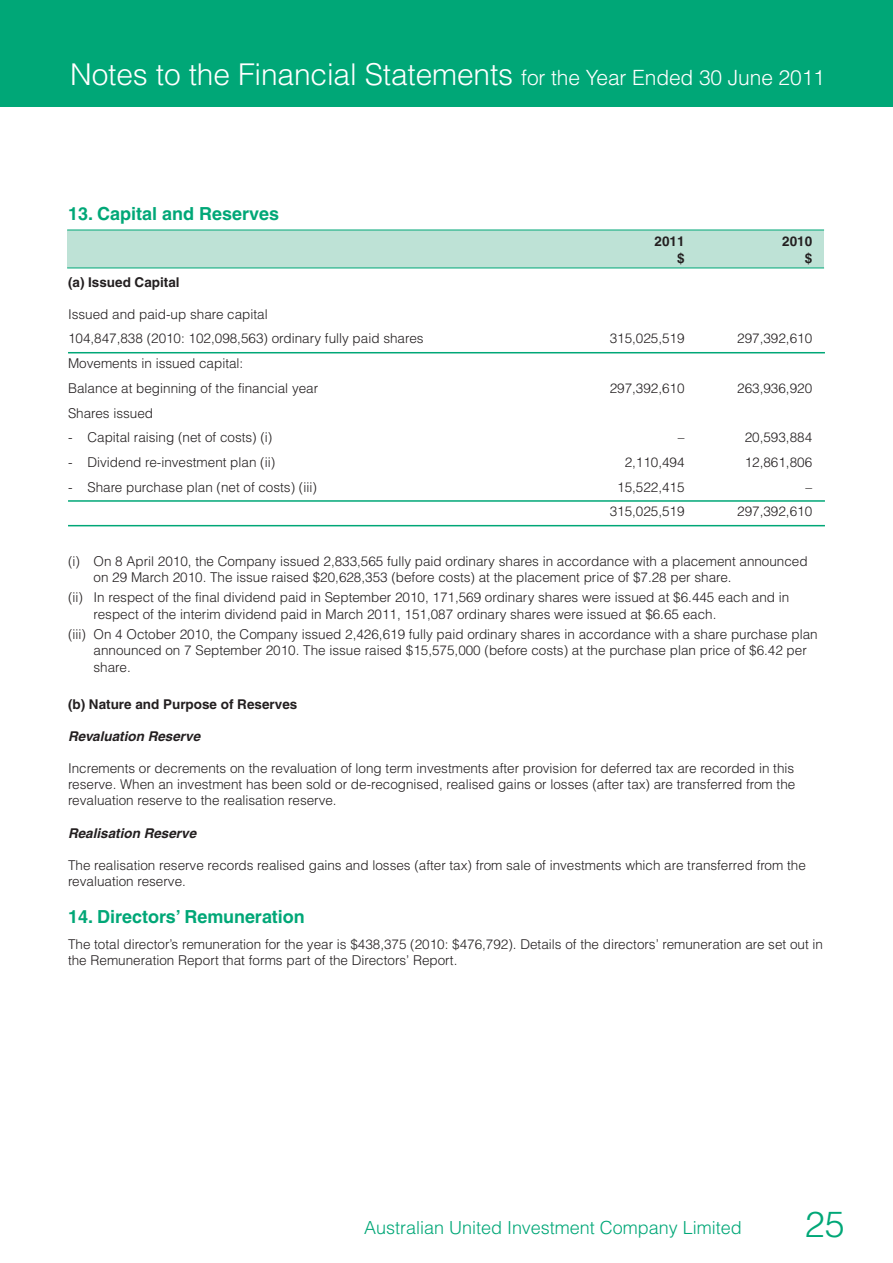
<style>
.page{position:relative;width:893px;height:1263px;background:#fff}
.page>*{position:absolute;margin:0;border:0;box-sizing:border-box;transform-origin:0 0}
.t1{font:300 36px "Helvetica";color:#00a777}
.t2{font:300 30px "Helvetica";letter-spacing:-.005em;color:#fff}
.t3{font:700 18px "Helvetica";color:#00a777}
.t4{font:300 18px "Helvetica";color:#00a777}
.t5{font:300 13.5px/16.2px "Helvetica";color:#231f20}
.t6{font:700 13.5px "Helvetica";color:#231f20}
.t7{font:italic 700 13.5px "Helvetica";color:#231f20}
.s1{font-size:21px}
</style>
<div class="page">
<div style="left:67px;top:230px;width:757px;height:38px;background:#bee2d6"></div>
<hr style="left:67px;top:268px;width:757px;height:1px;background:#00a777">
<hr style="left:67px;top:230px;width:757px;height:1px;background:#00a777">
<div style="left:0;top:0;width:893px;height:106px;background:#00a777"></div>
<hr style="left:68px;top:352px;width:757px;height:1px;background:#00a777">
<hr style="left:68px;top:500px;width:757px;height:2px;background:#00a777">
<hr style="left:68px;top:525px;width:757px;height:1px;background:#00a777">
<h2 class="t2" style="left:70px;top:64px;width:756px">Notes to the Financial Statements <span class="s1">for the Year Ended 30 June 2011</span></h2>
<h3 class="t3" style="left:68px;top:203px;width:213px">13. Capital and Reserves</h3>
<p class="t6" style="left:68px;top:275px;width:113px">(a) Issued Capital</p>
<p class="t5" style="left:68px;top:303px;width:357px;line-height:24.8px">Issued and paid-up share capital<br>104,847,838 (2010: 102,098,563) ordinary fully paid shares</p>
<p class="t5" style="left:68px;top:352px;width:252px;line-height:24.8px">Movements in issued capital:<br>Balance at beginning of the financial year</p>
<p class="t6" style="left:655px;top:234px;width:31px">2011</p>
<p class="t6" style="left:782px;top:234px;width:31px">2010</p>
<p class="t6" style="left:677px;top:250px;width:9px">$</p>
<p class="t6" style="left:805px;top:250px;width:9px">$</p>
<p class="t5" style="left:610px;top:332px;width:76px">315,025,519</p>
<p class="t5" style="left:737px;top:332px;width:76px">297,392,610</p>
<p class="t5" style="left:610px;top:381px;width:76px">297,392,610</p>
<p class="t5" style="left:737px;top:381px;width:76px">263,936,920</p>
<p class="t5" style="left:68px;top:406px;width:87px">Shares issued</p>
<p class="t5" style="left:68px;top:431px;width:206px">- Capital raising (net of costs) (i)</p>
<p class="t5" style="left:678px;top:431px;width:8px">–</p>
<p class="t5" style="left:745px;top:431px;width:69px">20,593,884</p>
<p class="t5" style="left:68px;top:455px;width:209px">- Dividend re-investment plan (ii)</p>
<p class="t5" style="left:625px;top:455px;width:61px">2,110,494</p>
<p class="t5" style="left:745px;top:455px;width:69px">12,861,806</p>
<p class="t5" style="left:68px;top:480px;width:250px">- Share purchase plan (net of costs) (iii)</p>
<p class="t5" style="left:617px;top:480px;width:69px">15,522,415</p>
<p class="t5" style="left:805px;top:480px;width:8px">–</p>
<p class="t5" style="left:610px;top:505px;width:76px">315,025,519</p>
<p class="t5" style="left:737px;top:505px;width:76px">297,392,610</p>
<p class="t5" style="left:94px;top:554px;width:716px;text-indent:-26px">(i) On 8 April 2010, the Company issued 2,833,565 fully paid ordinary shares in accordance with a placement announced on 29 March 2010. The issue raised $20,628,353 (before costs) at the placement price of $7.28 per share.</p>
<p class="t5" style="left:94px;top:591px;width:697px;text-indent:-26px">(ii) In respect of the final dividend paid in September 2010, 171,569 ordinary shares were issued at $6.445 each and in respect of the interim dividend paid in March 2011, 151,087 ordinary shares were issued at $6.65 each.</p>
<p class="t5" style="left:94px;top:627px;width:726px;text-indent:-26px">(iii) On 4 October 2010, the Company issued 2,426,619 fully paid ordinary shares in accordance with a share purchase plan announced on 7 September 2010. The issue raised $15,575,000 (before costs) at the purchase plan price of $6.42 per share.</p>
<p class="t6" style="left:68px;top:696px;width:231px">(b) Nature and Purpose of Reserves</p>
<p class="t7" style="left:68px;top:728px;width:134px">Revaluation Reserve</p>
<p class="t5" style="left:68px;top:761px;width:729px;text-align:justify">Increments or decrements on the revaluation of long term investments after provision for deferred tax are recorded in this reserve. When an investment has been sold or de-recognised, realised gains or losses (after tax) are transferred from the revaluation reserve to the realisation reserve.</p>
<p class="t7" style="left:68px;top:825px;width:130px">Realisation Reserve</p>
<p class="t5" style="left:68px;top:859px;width:739px">The realisation reserve records realised gains and losses (after tax) from sale of investments which are transferred from the revaluation reserve.</p>
<h3 class="t3" style="left:68px;top:906px;width:238px">14. Directors’ Remuneration</h3>
<p class="t5" style="left:68px;top:937px;width:756px">The total director’s remuneration for the year is $438,375 (2010: $476,792). Details of the directors’ remuneration are set out in the Remuneration Report that forms part of the Directors’ Report.</p>
<h3 class="t4" style="left:364px;top:1221px;width:379px">Australian United Investment Company Limited</h3>
<h1 class="t1" style="left:805px;top:1211px;width:41px">25</h1>
</div>
